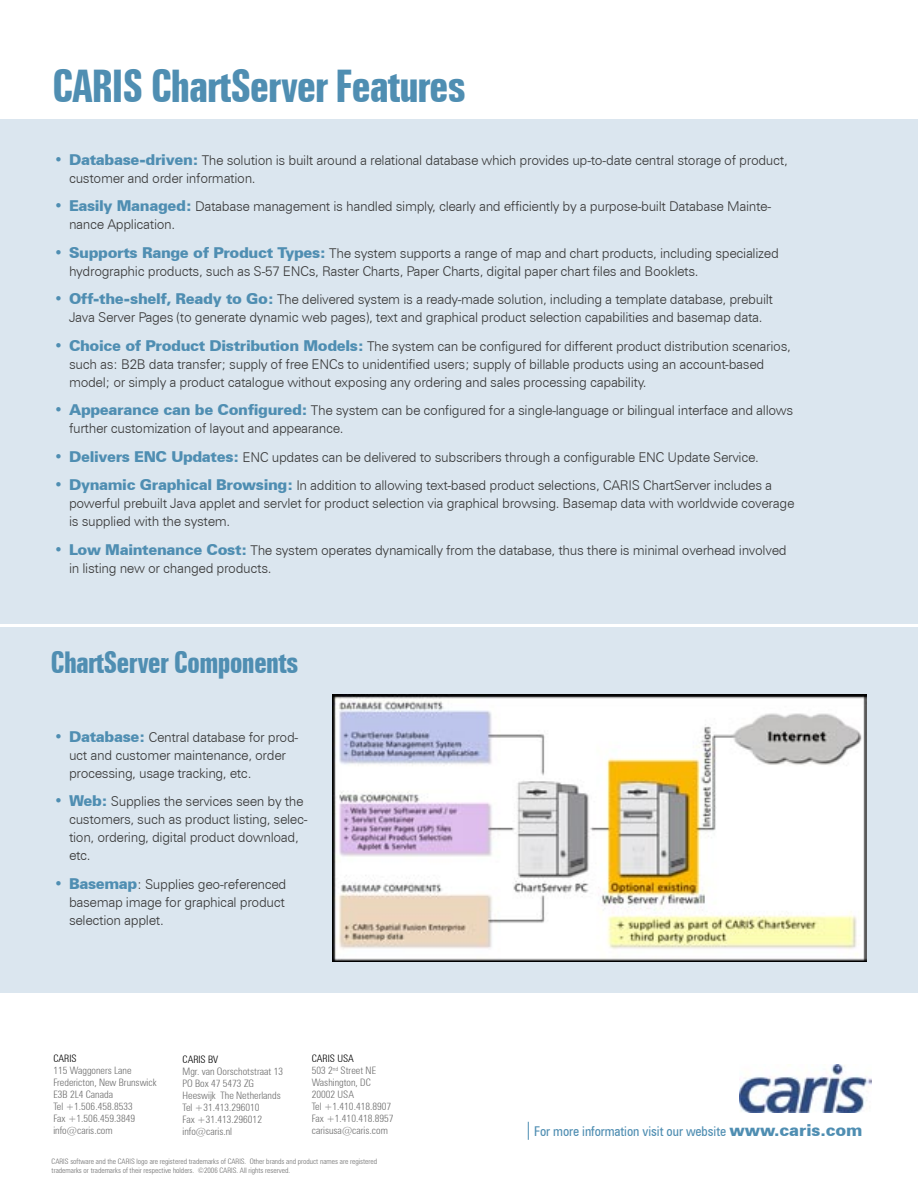
<style>
.page{position:relative;width:918px;height:1188px;background:#fff}
.page>*{position:absolute;margin:0;border:0;box-sizing:border-box;transform-origin:0 0}
.t1{font:700 extra-condensed 45px "Zurich BT";letter-spacing:-.025em;color:#4f8eb2}
.t2{font:700 extra-condensed 30px "Zurich BT";letter-spacing:-.025em;color:#4f8eb2}
.t3{font:900 15px/28.5px "Zurich BT";color:#4f8eb2}
.Paragraph_Style_1{font:300 13.5px/18px "Zurich BT";letter-spacing:-.025em;color:#393939}
.t4{font:condensed 13.5px "Zurich BT";letter-spacing:-.005em;color:#4f8eb2}
.t5{font:300 condensed 10.2px "Zurich BT";color:#6f6f6f}
.t6{font:300 condensed 10.2px "Zurich BT";color:#000}
.t7{font:300 condensed 7.5px/9px "Zurich BT";color:#6f6f6f}
.s1{font-weight:900;font-size:15px;color:#4f8eb2}
.s2{font-weight:900;font-stretch:normal;font-size:16.5px}
</style>
<div class="page">
<div style="left:0;top:627px;width:918px;height:366px;background:#dbe6ef"></div>
<svg style="left:528px;top:1122px;width:1px;height:18px"></svg>
<img style="left:739px;top:1064px;width:132px;height:49px">
<div style="left:0;top:119px;width:918px;height:505px;background:#dbe6ef"></div>
<img style="left:333px;top:695px;width:533px;height:267px">
<p class="t1" style="left:52px;top:60px;width:416px">CARIS ChartServer Features</p>
<p class="t3" style="left:54px;top:145px;width:10px">•</p>
<p class="t3" style="left:54px;top:192px;width:10px">•</p>
<p class="t3" style="left:54px;top:238px;width:10px">•</p>
<p class="t3" style="left:54px;top:285px;width:10px">•</p>
<p class="t3" style="left:54px;top:331px;width:10px">•</p>
<p class="t3" style="left:54px;top:396px;width:10px">•</p>
<p class="t3" style="left:54px;top:442px;width:10px">• •</p>
<p class="t3" style="left:54px;top:535px;width:10px">•</p>
<p class="Paragraph_Style_1" style="left:69px;top:151px;width:720px"><span class="s1">Database-driven:</span> The solution is built around a relational database which provides up-to-date central storage of product, customer and order information.</p>
<p class="Paragraph_Style_1" style="left:69px;top:197px;width:704px"><span class="s1">Easily Managed:</span> Database management is handled simply, clearly and efficiently by a purpose-built Database Mainte&shy;nance Application.</p>
<p class="Paragraph_Style_1" style="left:69px;top:244px;width:711px"><span class="s1">Supports Range of Product Types:</span> The system supports a range of map and chart products, including specialized hydrographic products, such as S-57 ENCs, Raster Charts, Paper Charts, digital paper chart files and Booklets.</p>
<p class="Paragraph_Style_1" style="left:69px;top:290px;width:706px"><span class="s1">Off-the-shelf, Ready to Go:</span> The delivered system is a ready-made solution, including a template database, prebuilt<br>Java Server Pages (to generate dynamic web pages), text and graphical product selection capabilities and basemap data.</p>
<p class="Paragraph_Style_1" style="left:69px;top:337px;width:723px"><span class="s1">Choice of Product Distribution Models:</span> The system can be configured for different product distribution scenarios, such as: B2B data transfer; supply of free ENCs to unidentified users; supply of billable products using an account-based model; or simply a product catalogue without exposing any ordering and sales processing capability.</p>
<p class="Paragraph_Style_1" style="left:69px;top:401px;width:726px"><span class="s1">Appearance can be Configured:</span> The system can be configured for a single-language or bilingual interface and allows further customization of layout and appearance.</p>
<p class="Paragraph_Style_1" style="left:69px;top:448px;width:691px"><span class="s1">Delivers ENC Updates:</span> ENC updates can be delivered to subscribers through a configurable ENC Update Service.</p>
<p class="Paragraph_Style_1" style="left:69px;top:476px;width:727px"><span class="s1">Dynamic Graphical Browsing:</span> In addition to allowing text-based product selections, CARIS ChartServer includes a powerful prebuilt Java applet and servlet for product selection via graphical browsing. Basemap data with worldwide coverage is supplied with the system.</p>
<p class="Paragraph_Style_1" style="left:69px;top:541px;width:719px"><span class="s1">Low Maintenance Cost:</span> The system operates dynamically from the database, thus there is minimal overhead involved in listing new or changed products.</p>
<p class="t2" style="left:51px;top:645px;width:249px">ChartServer Components</p>
<p class="t3" style="left:54px;top:722px;width:10px">•</p>
<p class="t3" style="left:54px;top:787px;width:10px">•</p>
<p class="t3" style="left:54px;top:869px;width:10px">•</p>
<p class="Paragraph_Style_1" style="left:69px;top:728px;width:231px"><span class="s1">Database:</span> Central database for prod&shy;uct and customer maintenance, order processing, usage tracking, etc.</p>
<p class="Paragraph_Style_1" style="left:69px;top:792px;width:240px"><span class="s1">Web:</span> Supplies the services seen by the customers, such as product listing, selec&shy;tion, ordering, digital product download, etc.</p>
<p class="Paragraph_Style_1" style="left:69px;top:875px;width:219px;text-align:justify"><span class="s1">Basemap</span>: Supplies geo-referenced basemap image for graphical product selection applet.</p>
<p class="t6" style="left:312px;top:1053px;width:44px">CARIS USA</p>
<p class="t5" style="left:312px;top:1065px;width:66px">503 2<sup>nd</sup> Street NE</p>
<p class="t5" style="left:312px;top:1077px;width:61px">Washington, DC</p>
<p class="t5" style="left:312px;top:1089px;width:44px">20002 USA</p>
<p class="t5" style="left:312px;top:1101px;width:81px">Tel +1.410.418.8907</p>
<p class="t5" style="left:312px;top:1113px;width:83px">Fax +1.410.418.8957</p>
<p class="t5" style="left:312px;top:1125px;width:78px">carisusa@caris.com</p>
<p class="t7" style="left:52px;top:1157px;width:327px">CARIS software and the CARIS logo are registered trademarks of CARIS. Other brands and product names are registered trademarks or trademarks of their respective holders. ©2006 CARIS. All rights reserved.</p>
<p class="t6" style="left:53px;top:1053px;width:25px">CARIS</p>
<p class="t5" style="left:53px;top:1065px;width:80px">115 Waggoners Lane</p>
<p class="t5" style="left:53px;top:1077px;width:105px">Fredericton, New Brunswick</p>
<p class="t5" style="left:53px;top:1089px;width:61px">E3B 2L4 Canada</p>
<p class="t5" style="left:53px;top:1101px;width:81px">Tel +1.506.458.8533</p>
<p class="t5" style="left:53px;top:1113px;width:83px">Fax +1.506.459.3849</p>
<p class="t5" style="left:53px;top:1125px;width:61px">info@caris.com</p>
<p class="t6" style="left:183px;top:1053px;width:37px">CARIS BV</p>
<p class="t5" style="left:183px;top:1065px;width:102px">Mgr. van Oorschotstraat 13</p>
<p class="t5" style="left:183px;top:1077px;width:73px">PO Box 47 5473 ZG</p>
<p class="t5" style="left:183px;top:1089px;width:100px">Heeswijk The Netherlands</p>
<p class="t5" style="left:183px;top:1101px;width:79px">Tel +31.413.296010</p>
<p class="t5" style="left:183px;top:1113px;width:81px">Fax +31.413.296012</p>
<p class="t5" style="left:183px;top:1125px;width:51px">info@caris.nl</p>
<p class="t4" style="left:534px;top:1123px;width:330px">For more information visit our website <span class="s2">www.caris.com</span></p>
</div>
